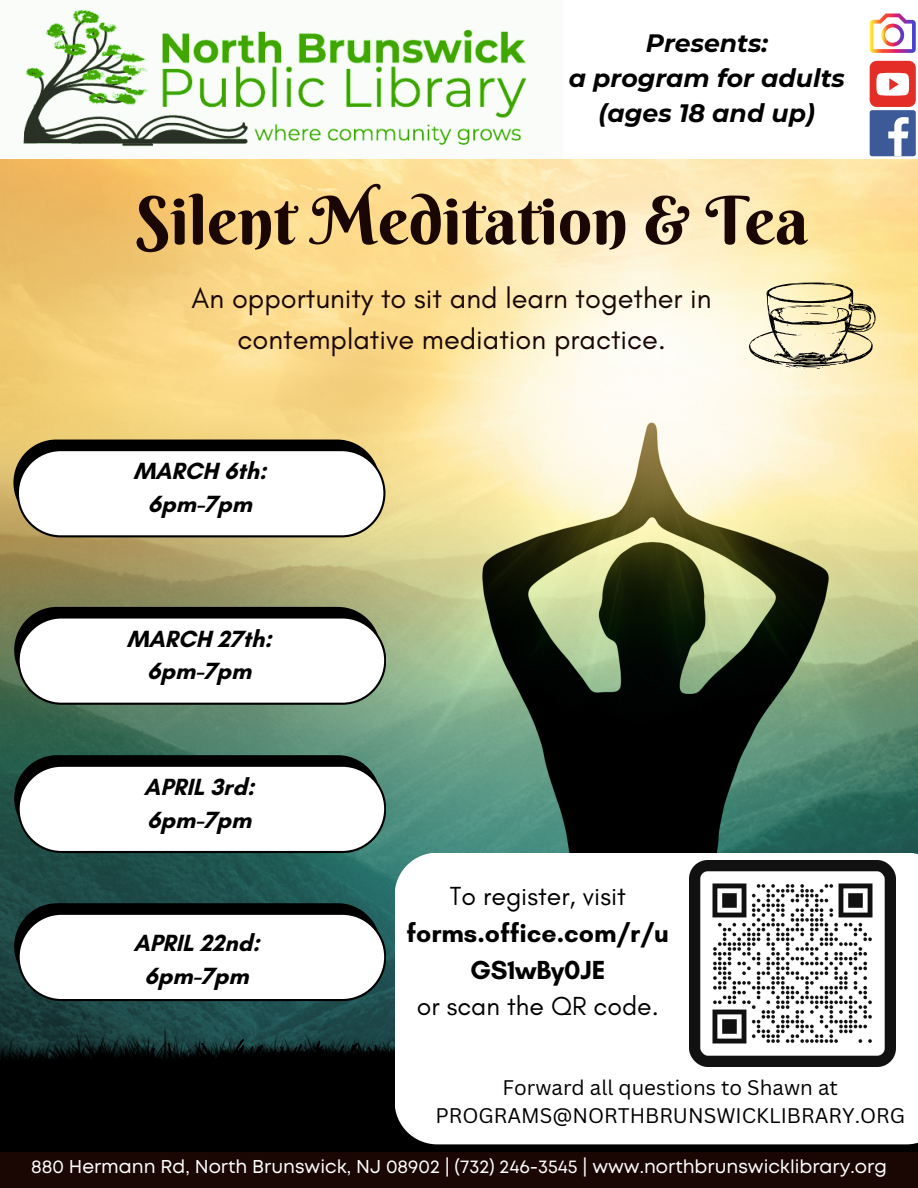
<style>
.page{position:relative;width:918px;height:1188px;background:#fff}
.page>*{position:absolute;margin:0;border:0;box-sizing:border-box;transform-origin:0 0}
.t1{font:66.6px "Berkshire Swash";color:#1a0703}
.t2{font:28.95px/40.5px "Glacial Indifference";color:#1a0703;text-align:center}
.t3{font:26.55px/36.9px "Glacial Indifference";color:#000;text-align:center}
.t4{font:italic 700 25.2px/35px "Montserrat";color:#000;text-align:center}
.t5{font:700 23.85px/32.7px "Glacial Indifference";color:#000;text-align:center}
.t6{font:20.55px/28.8px "Canva Sans";color:#000;text-align:center}
.t7{font:18.6px "Mont";color:#fff}
.s1{font-weight:700}
</style>
<div class="page">
<img style="left:0;top:159px;width:918px;height:994px">
<div style="left:0;top:1153px;width:918px;height:35px;background:#1a0703"></div>
<div style="left:13px;top:440px;width:367px;height:86px;background:#000;border-radius:43px"></div>
<div style="left:18px;top:450px;width:366px;height:86px;background:#fff;border-radius:43px"></div>
<div style="left:17px;top:449px;width:368px;height:88px;border:2px solid #000;border-radius:43px"></div>
<div style="left:14px;top:607px;width:367px;height:86px;background:#000;border-radius:43px"></div>
<div style="left:19px;top:617px;width:366px;height:87px;background:#fff;border-radius:43px"></div>
<div style="left:18px;top:616px;width:368px;height:89px;border:2px solid #000;border-radius:43px"></div>
<div style="left:14px;top:755px;width:367px;height:86px;background:#000;border-radius:43px"></div>
<div style="left:19px;top:766px;width:366px;height:86px;background:#fff;border-radius:43px"></div>
<div style="left:18px;top:765px;width:368px;height:88px;border:2px solid #000;border-radius:43px"></div>
<div style="left:14px;top:903px;width:367px;height:86px;background:#000;border-radius:43px"></div>
<div style="left:19px;top:914px;width:366px;height:86px;background:#fff;border-radius:43px"></div>
<div style="left:18px;top:913px;width:368px;height:88px;border:2px solid #000;border-radius:43px"></div>
<svg style="left:395px;top:853px;width:523px;height:291px"></svg>
<img style="left:689px;top:860px;width:206px;height:206px">
<svg style="left:749px;top:282px;width:129px;height:87px;background:#d2c8a2"></svg>
<img style="left:23px;top:9px;width:504px;height:138px">
<svg style="left:870px;top:14px;width:46px;height:39px"></svg>
<div style="left:870px;top:110px;width:46px;height:46px;background:#3d5a98;border-radius:3px"></div>
<svg style="left:888px;top:117px;width:21px;height:39px"></svg>
<div style="left:870px;top:61px;width:46px;height:46px;background:#e52d27;border-radius:7px"></div>
<svg style="left:876px;top:73px;width:33px;height:23px"></svg>
<p class="t4" style="left:569px;top:26px;width:278px">Presents:<br>a program for adults (ages 18 and up)</p>
<p class="t1" style="left:136px;top:179px;width:674px">Silent Meditation &amp; Tea</p>
<h1 class="t2" style="left:192px;top:278px;width:522px">An opportunity to sit and learn together in contemplative mediation practice.</h1>
<h2 class="t5" style="left:133px;top:455px;width:135px">MARCH 6th:<br>6pm-7pm</h2>
<p class="t5" style="left:127px;top:622px;width:146px">MARCH 27th:<br>6pm-7pm</p>
<p class="t5" style="left:144px;top:771px;width:112px;text-align:left">APRIL 3rd:<br>6pm-7pm</p>
<h3 class="t5" style="left:133px;top:927px;width:128px">APRIL 22nd:<br>6pm-7pm</h3>
<p class="t3" style="left:406px;top:877px;width:264px">To register, visit <span class="s1">forms.office.com/r/u<br>GS1wBy0JE<br></span>or scan the QR code.</p>
<h3 class="t6" style="left:435px;top:1072px;width:471px">Forward all questions to Shawn at<br>PROGRAMS@NORTHBRUNSWICKLIBRARY.ORG</h3>
<p class="t7" style="left:31px;top:1159px;width:857px">880 Hermann Rd, North Brunswick, NJ 08902 | (732) 246-3545 | www.northbrunswicklibrary.org</p>
</div>
